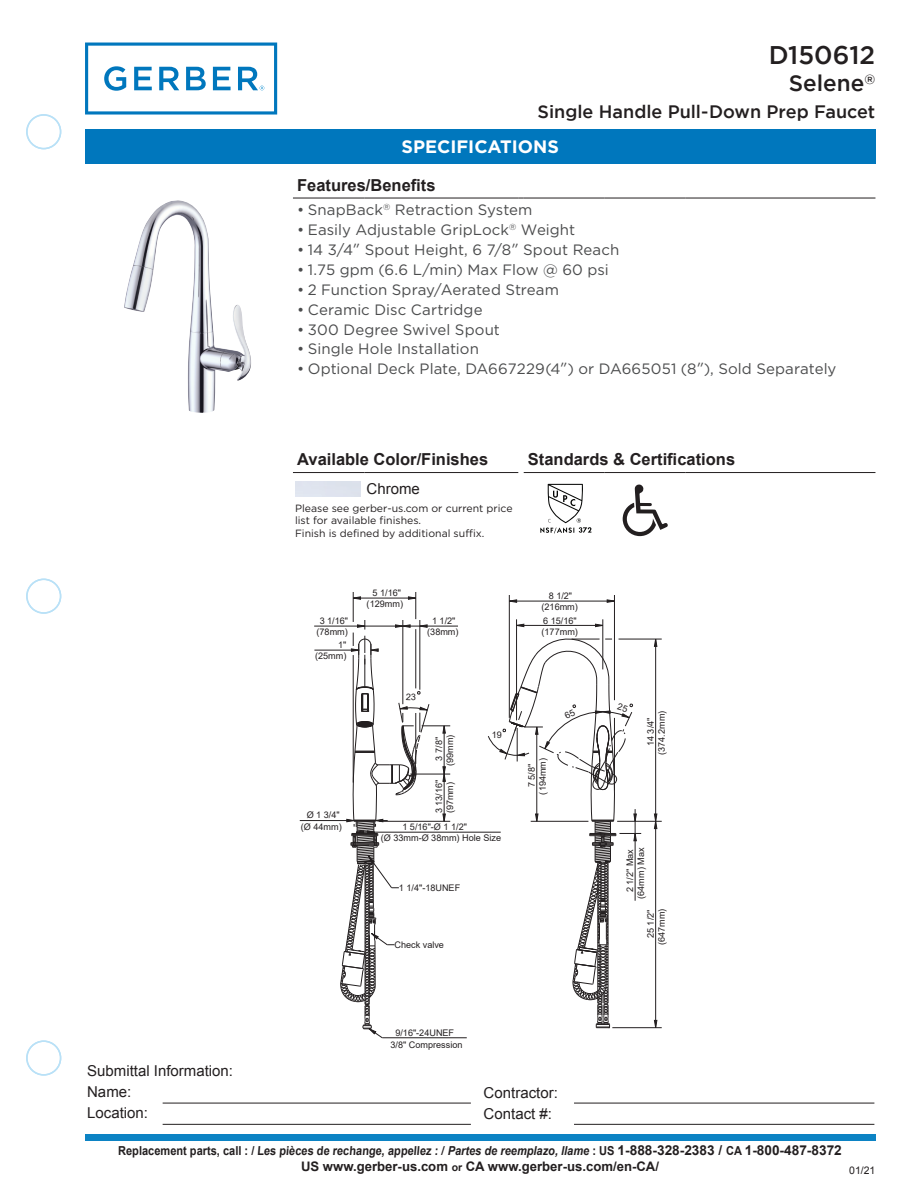
<style>
.page{position:relative;width:918px;height:1188px;background:#fff}
.page>*{position:absolute;margin:0;border:0;box-sizing:border-box;transform-origin:0 0}
.D_title_description{font:500 25.5px "Gotham";color:#231f20}
.D_title_description-2{font:500 22.5px "Gotham";color:#231f20}
.D_title_description-3{font:500 18px "Gotham";color:#231f20}
.t1{font:700 18px "Gotham";color:#fff}
.t2{font:700 16.5px "Arial";color:#231f20}
.t3{font:15px "Gotham";letter-spacing:.005em;color:#4b4c4d}
.t4{font:15px/21.3px "Arial";color:#231f20}
.t5{font:700 13.2px "Arial";color:#231f20}
.t6{font:700 12.3px "Arial";color:#231f20;scale:.89 1}
.inner_page_Maintenan{font:10.5px/12.6px "Gotham";color:#231f20}
.t7{font:10.5px "Arial";color:#231f20}
.t8{font:9.15px/10.9px "Arial";color:#231f20;text-align:center}
.s1{font-family:"Gudea"}
.s2{font-style:italic}
.s3{font-size:13.65px}
.s4{font-size:10.5px}
</style>
<div class="page">
<div style="left:26px;top:114px;width:35px;height:35px;border:2px solid #b9e1f7;border-radius:50%"></div>
<div style="left:26px;top:1040px;width:35px;height:36px;border:2px solid #b9e1f7;border-radius:50%"></div>
<div style="left:26px;top:579px;width:35px;height:35px;border:2px solid #b9e1f7;border-radius:50%"></div>
<div style="left:85px;top:1135px;width:790px;height:6px;background:#0c83c4"></div>
<svg style="left:85px;top:43px;width:192px;height:72px"></svg>
<hr style="left:163px;top:1103px;width:308px;height:1px;background:#231f20">
<hr style="left:574px;top:1103px;width:300px;height:1px;background:#231f20">
<hr style="left:163px;top:1124px;width:308px;height:1px;background:#231f20">
<hr style="left:574px;top:1124px;width:300px;height:1px;background:#231f20">
<div style="left:85px;top:130px;width:790px;height:34px;background:#0077bd"></div>
<hr style="left:293px;top:198px;width:71px;height:1px;background:#231f20">
<hr style="left:364px;top:198px;width:154px;height:1px;background:#231f20">
<hr style="left:524px;top:198px;width:81px;height:1px;background:#231f20">
<hr style="left:605px;top:198px;width:81px;height:1px;background:#231f20">
<hr style="left:686px;top:198px;width:189px;height:1px;background:#231f20">
<hr style="left:524px;top:472px;width:81px;height:1px;background:#231f20">
<hr style="left:605px;top:472px;width:81px;height:1px;background:#231f20">
<hr style="left:686px;top:472px;width:189px;height:1px;background:#231f20">
<hr style="left:293px;top:472px;width:71px;height:1px;background:#231f20">
<hr style="left:364px;top:472px;width:154px;height:1px;background:#231f20">
<img style="left:124px;top:200px;width:127px;height:213px">
<svg style="left:540px;top:484px;width:51px;height:49px"></svg>
<svg style="left:623px;top:485px;width:45px;height:51px"></svg>
<svg style="left:595px;top:624px;width:8px;height:3px"></svg>
<svg style="left:517px;top:624px;width:7px;height:3px"></svg>
<svg style="left:654px;top:640px;width:3px;height:7px"></svg>
<svg style="left:607px;top:599px;width:7px;height:4px"></svg>
<svg style="left:510px;top:599px;width:7px;height:4px"></svg>
<svg style="left:654px;top:814px;width:3px;height:15px"></svg>
<svg style="left:654px;top:1020px;width:3px;height:7px"></svg>
<hr style="left:382px;top:1038px;width:85px;height:1px;background:#231f20">
<hr style="left:356px;top:832px;width:145px;height:1px;background:#231f20">
<hr style="left:612px;top:1027px;width:50px;height:1px;background:#231f20">
<hr style="left:617px;top:821px;width:45px;height:1px;background:#231f20">
<hr style="left:509px;top:595px;width:1px;height:123px;background:#231f20">
<hr style="left:516px;top:619px;width:1px;height:101px;background:#231f20">
<hr style="left:603px;top:619px;width:1px;height:50px;background:#231f20">
<hr style="left:614px;top:595px;width:1px;height:105px;background:#231f20">
<hr style="left:619px;top:639px;width:43px;height:1px;background:#231f20">
<hr style="left:655px;top:639px;width:1px;height:389px;background:#231f20">
<hr style="left:517px;top:625px;width:86px;height:1px;background:#231f20">
<hr style="left:509px;top:601px;width:105px;height:1px;background:#231f20">
<hr style="left:300px;top:820px;width:88px;height:1px;background:#231f20">
<hr style="left:314px;top:650px;width:45px;height:1px;background:#231f20">
<hr style="left:314px;top:626px;width:144px;height:1px;background:#231f20">
<svg style="left:488px;top:636px;width:153px;height:392px"></svg>
<svg style="left:340px;top:592px;width:110px;height:446px"></svg>
<p class="D_title_description" style="left:769px;top:41px;width:108px">D150612</p>
<p class="D_title_description-2" style="left:789px;top:70px;width:88px">Selene<sup>®</sup></p>
<p class="D_title_description-3" style="left:538px;top:102px;width:339px">Single Handle Pull-Down Prep Faucet</p>
<p class="t1" style="left:402px;top:136px;width:159px">SPECIFICATIONS</p>
<p class="t2" style="left:297px;top:175px;width:140px">Features/Benefits</p>
<p class="t3" style="left:297px;top:201px;width:237px">• SnapBack<sup>®</sup> Retraction System</p>
<p class="t3" style="left:297px;top:221px;width:280px">• Easily Adjustable GripLock<sup>®</sup> Weight</p>
<p class="t3" style="left:297px;top:241px;width:324px">• 14 3/4<span class="s1">”</span> Spout Height, 6 7/8<span class="s1">”</span> Spout Reach</p>
<p class="t3" style="left:297px;top:261px;width:313px">• 1.75 gpm (6.6 L/min) Max Flow @ 60 psi</p>
<p class="t3" style="left:297px;top:281px;width:263px">• 2 Function Spray/Aerated Stream</p>
<p class="t3" style="left:297px;top:301px;width:187px">• Ceramic Disc Cartridge</p>
<p class="t3" style="left:297px;top:321px;width:204px">• 300 Degree Swivel Spout</p>
<p class="t3" style="left:297px;top:341px;width:183px">• Single Hole Installation</p>
<p class="t3" style="left:297px;top:361px;width:541px">• Optional Deck Plate, DA667229(4<span class="s1">”</span>) or DA665051 (8<span class="s1">”</span>), Sold Separately</p>
<p class="t2" style="left:297px;top:449px;width:193px">Available Color/Finishes</p>
<p class="t2" style="left:528px;top:449px;width:209px">Standards &amp; Certifications</p>
<p class="t4" style="left:367px;top:478px;width:55px">Chrome</p>
<p class="inner_page_Maintenan" style="left:295px;top:501px;width:219px">Please see gerber-us.com or current price list for available finishes.</p>
<p class="inner_page_Maintenan" style="left:295px;top:527px;width:191px">Finish is defined by additional suffix.</p>
<p class="t8" style="left:367px;top:587px;width:38px">5 1/16" (129mm)</p>
<p class="t8" style="left:317px;top:616px;width:33px">3 1/16" (78mm)</p>
<p class="t8" style="left:427px;top:616px;width:33px">1 1/2" (38mm)</p>
<p class="t8" style="left:315px;top:640px;width:33px;text-align:right">1" (25mm)</p>
<p class="t8" style="left:542px;top:591px;width:38px">8 1/2" (216mm)</p>
<p class="t8" style="left:542px;top:615px;width:38px;text-align:left">6 15/16" (177mm)</p>
<p class="t8" style="left:301px;top:809px;width:42px;line-height:11.4px">Ø 1 3/4" (Ø 44mm)</p>
<p class="t8" style="left:434px;top:766px;width:33px;rotate:-90deg">3 7/8" (99mm)</p>
<p class="t8" style="left:434px;top:813px;width:35px;text-align:left;rotate:-90deg">3 13/16" (97mm)</p>
<p class="t8" style="left:492px;top:730px;width:12px">19</p>
<p class="t8" style="left:381px;top:822px;width:122px;text-align:left;text-indent:22px">1 5/16"-Ø 1 1/2"<br>(Ø 33mm-Ø 38mm) Hole Size</p>
<p class="t8" style="left:399px;top:883px;width:63px">1 1/4"-18UNEF</p>
<p class="t8" style="left:394px;top:940px;width:51px">Check valve</p>
<p class="t8" style="left:526px;top:795px;width:38px;rotate:-90deg">7 5/8" (194mm)</p>
<p class="t8" style="left:645px;top:755px;width:45px;rotate:-90deg">14 3/4" (374.2mm)</p>
<p class="t8" style="left:625px;top:899px;width:53px;rotate:-90deg">2 1/2" Max (64mm) Max</p>
<p class="t8" style="left:645px;top:945px;width:38px;rotate:-90deg">25 1/2" (647mm)</p>
<p class="t8" style="left:395px;top:1027px;width:60px">9/16"-24UNEF</p>
<p class="t4" style="left:87px;top:1060px;width:147px">Submittal Information:<br>Name:</p>
<p class="t8" style="left:391px;top:1039px;width:74px">3/8" Compression</p>
<p class="t4" style="left:484px;top:1082px;width:76px">Contractor:</p>
<p class="t4" style="left:87px;top:1102px;width:62px">Location:</p>
<p class="t4" style="left:484px;top:1103px;width:70px">Contact #:</p>
<p class="t6" style="left:118px;top:1143px;width:815px">Replacement parts, call : / Les pièces de rechange, appellez : / <span class="s2">Partes de reemplazo, llame</span> : US <span class="s3">1-888-328-2383 /</span> CA <span class="s3">1-800-487-8372</span></p>
<p class="t5" style="left:301px;top:1158px;width:360px">US www.gerber-us.com <span class="s4">or</span> CA www.gerber-us.com/en-CA/</p>
<p class="t7" style="left:849px;top:1163px;width:28px">01/21</p>
</div>
